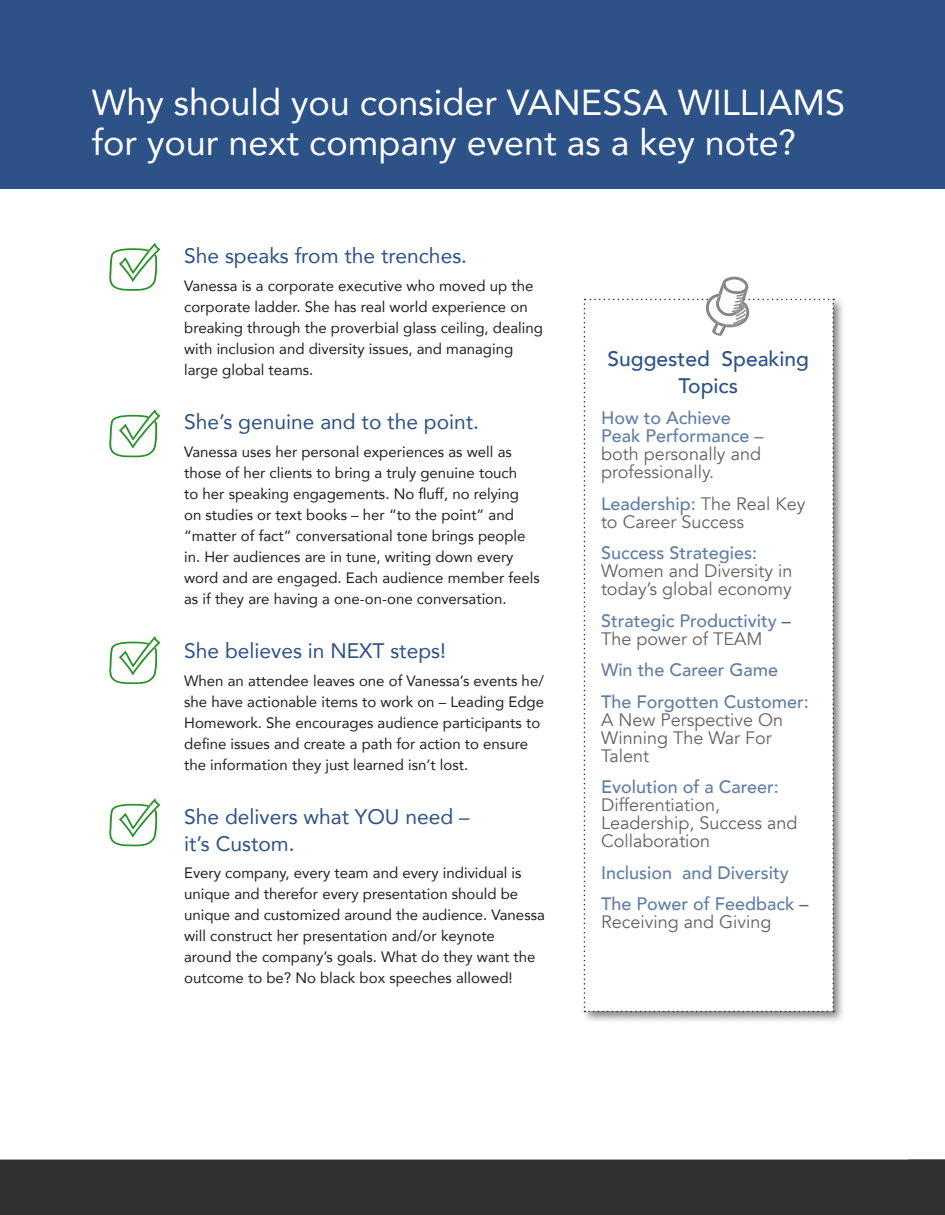
<style>
.page{position:relative;width:945px;height:1215px;background:#fff}
.page>*{position:absolute;margin:0;border:0;box-sizing:border-box;transform-origin:0 0}
.t1{font:36px/40.5px "Avenir";color:#fff}
.t2{font:21px/27px "Avenir";color:#2c5288}
.t3{font:500 21px/27px "Avenir";color:#2c5288;text-align:center}
.t4{font:18px/18px "Avenir";color:#636366}
.t5{font:500 18px/18px "Avenir";color:#617da6}
.t6{font:15px/21px "Avenir";color:#231f20}
.s1{font-weight:500;color:#617da6}
.s2{color:#636366}
.s3{font-weight:400;color:#636366}
</style>
<div class="page">
<div style="left:0;top:0;width:932px;height:189px;background:#2c5288"></div>
<div style="left:932px;top:0;width:13px;height:189px;background:#2c5288"></div>
<div style="left:581px;top:296px;width:264px;height:728px;background:#231f20;opacity:.55"></div>
<div style="left:0;top:1160px;width:945px;height:55px;background:#303030"></div>
<svg style="left:584px;top:276px;width:250px;height:736px"></svg>
<svg style="left:109px;top:243px;width:51px;height:48px"></svg>
<svg style="left:109px;top:409px;width:51px;height:48px"></svg>
<svg style="left:109px;top:636px;width:51px;height:48px"></svg>
<svg style="left:109px;top:798px;width:51px;height:48px"></svg>
<p class="t1" style="left:92px;top:81px;width:755px">Why should you consider VANESSA WILLIAMS for your next company event as a key note?</p>
<p class="t2" style="left:184px;top:242px;width:284px">She speaks from the trenches.</p>
<p class="t6" style="left:184px;top:275px;width:360px">Vanessa is a corporate executive who moved up the corporate ladder. She has real world experience on breaking through the proverbial glass ceiling, dealing with inclusion and diversity issues, and managing large global teams.</p>
<p class="t2" style="left:184px;top:408px;width:296px">She’s genuine and to the point.</p>
<p class="t6" style="left:184px;top:441px;width:357px">Vanessa uses her personal experiences as well as those of her clients to bring a truly genuine touch<br>to her speaking engagements. No fluff, no relying on studies or text books – her “to the point” and “matter of fact” conversational tone brings people in. Her audiences are in tune, writing down every word and are engaged. Each audience member feels as if they are having a one-on-one conversation.</p>
<p class="t2" style="left:184px;top:637px;width:263px">She believes in NEXT steps!</p>
<p class="t6" style="left:184px;top:670px;width:361px">When an attendee leaves one of Vanessa’s events he/ she have actionable items to work on – Leading Edge Homework. She encourages audience participants to define issues and create a path for action to ensure the information they just learned isn’t lost.</p>
<p class="t2" style="left:184px;top:802px;width:287px">She delivers what YOU need – it’s Custom.</p>
<p class="t6" style="left:184px;top:862px;width:362px">Every company, every team and every individual is unique and therefor every presentation should be unique and customized around the audience. Vanessa will construct her presentation and/or keynote around the company’s goals. What do they want the outcome to be? No black box speeches allowed!</p>
<p class="t3" style="left:608px;top:344px;width:203px">Suggested Speaking<br>Topics</p>
<p class="t4" style="left:601px;top:409px;width:164px"><span class="s1">How to Achieve<br>Peak Performance</span> – both personally and professionally.</p>
<p class="t4" style="left:601px;top:495px;width:206px"><span class="s1">Leadership:</span> The Real Key to Career Success</p>
<p class="t4" style="left:601px;top:544px;width:193px"><span class="s1">Success Strategies:<br></span>Women and Diversity in today’s global economy</p>
<p class="t5" style="left:601px;top:611px;width:191px">Strategic Productivity <span class="s2">–<br></span><span class="s3">The power of TEAM</span></p>
<p class="t5" style="left:601px;top:660px;width:179px">Win the Career Game</p>
<p class="t4" style="left:601px;top:693px;width:209px"><span class="s1">The Forgotten Customer:<br></span>A New Perspective On<br>Winning The War For<br>Talent</p>
<p class="t4" style="left:601px;top:778px;width:198px"><span class="s1">Evolution of a Career:<br></span>Differentiation,<br>Leadership, Success and<br>Collaboration</p>
<p class="t5" style="left:601px;top:863px;width:189px">Inclusion and Diversity</p>
<p class="t5" style="left:601px;top:894px;width:209px">The Power of Feedback <span class="s2">–<br></span><span class="s3">Receiving and Giving</span></p>
</div>
